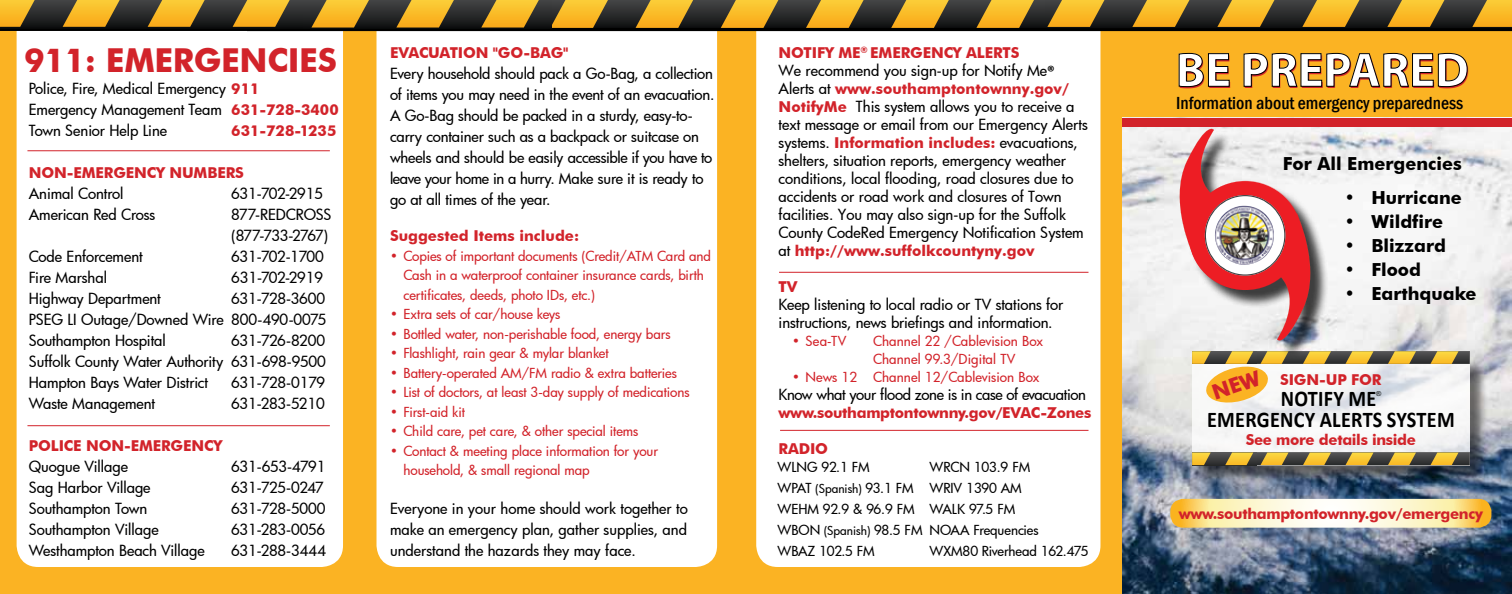
<style>
.page{position:relative;width:1512px;height:594px;background:#fbb323}
.page>*{position:absolute;margin:0;border:0;box-sizing:border-box;transform-origin:0 0}
.t1{font:700 48.45px "Myriad Pro";color:#fff}
.t2{font:700 33px "Futura BT";letter-spacing:-.01em;color:#d2232a}
.t3{font:700 22.5px "Calibri";letter-spacing:.015em;color:#000;scale:.9 1}
.t4{font:700 18px "Futura BT";color:#000}
.t5{font:500 condensed 18px "Franklin Gothic";color:#000}
.t6{font:500 15px/21px "Futura";letter-spacing:-.005em;color:#000}
.t7{font:700 15px "Futura BT";letter-spacing:-.01em;color:#d2232a}
.t8{font:500 15px/21px "Futura";letter-spacing:-.025em;color:#000}
.t9{font:500 15px "Futura";letter-spacing:-.03em;color:#000}
.t10{font:500 13.5px/19.5px "Futura";letter-spacing:-.005em;color:#d2232a}
.t11{font:500 13.5px/21px "Futura";letter-spacing:-.005em;color:#000}
.t12{font:condensed 7.05px "Gill Sans";color:#000}
.s1{font-family:"Futura BT";font-weight:700;color:#d2232a}
.s2{font-family:"Calibri";font-weight:700}
.s3{font-family:"Futura";font-weight:500;color:#000}
.s4{font-size:12px}
.s5{color:#d2232a}
</style>
<div class="page">
<img style="left:1123px;top:126px;width:389px;height:468px">
<div style="left:1123px;top:118px;width:389px;height:8px;background:#d2232a"></div>
<div style="left:1195px;top:360px;width:293px;height:124px;background:#000;opacity:.75"></div>
<svg style="left:1192px;top:405px;width:278px;height:48px;background:#f1f1f1"></svg>
<div style="left:756px;top:0;width:344px;height:567px;background:#fff;border-radius:22px"></div>
<div style="left:377px;top:0;width:340px;height:567px;background:#fff;border-radius:22px"></div>
<div style="left:17px;top:0;width:326px;height:567px;background:#fff;border-radius:22px"></div>
<svg style="left:771px;top:31px;width:327px;height:536px"></svg>
<hr style="left:302px;top:28px;width:1210px;height:3px;background:#000">
<div style="left:248px;top:0;width:304px;height:28px;background:linear-gradient(to bottom,#444546,#111313)"></div>
<svg style="left:481px;top:0;width:1031px;height:28px"></svg>
<svg style="left:396px;top:0;width:58px;height:28px;background:#bf9228"></svg>
<svg style="left:311px;top:0;width:58px;height:28px"></svg>
<svg style="left:0;top:0;width:302px;height:31px;background:#816625"></svg>
<svg style="left:1171px;top:500px;width:320px;height:27px;background:#fbedbb"></svg>
<div style="left:1170px;top:499px;width:321px;height:29px;border:2px solid #fff;border-radius:12px"></div>
<svg style="left:1192px;top:453px;width:278px;height:12px"></svg>
<div style="left:1182px;top:131px;width:147px;height:228px;background:#000;opacity:.75"></div>
<svg style="left:1180px;top:126px;width:139px;height:215px;background:#da9ea0"></svg>
<img style="left:1214px;top:206px;width:61px;height:59px">
<svg style="left:1178px;top:53px;width:52px;height:34px"></svg>
<svg style="left:1243px;top:53px;width:225px;height:34px"></svg>
<hr style="left:779px;top:272px;width:310px;height:1px;background:#d2232a">
<hr style="left:780px;top:430px;width:309px;height:1px;background:#d2232a">
<hr style="left:27px;top:151px;width:303px;height:1px;background:#d2232a">
<hr style="left:27px;top:425px;width:303px;height:1px;background:#d2232a">
<svg style="left:1192px;top:351px;width:278px;height:54px;background:#ded0b0"></svg>
<h2 class="t2" style="left:24px;top:40px;width:313px">911: EMERGENCI ES</h2>
<p class="t6" style="left:29px;top:78px;width:311px">Police, Fire, Medical Emergency <span class="s1">911<br></span>Emergency Management Team <span class="s1">631-728-3400<br></span>Town Senior Help Line</p>
<p class="t7" style="left:231px;top:121px;width:107px">631-728-1235</p>
<p class="t7" style="left:29px;top:163px;width:217px">Non-Emergency Numbers</p>
<p class="t6" style="left:29px;top:183px;width:96px">Animal Control</p>
<p class="t6" style="left:231px;top:183px;width:93px">631-702-2915</p>
<p class="t6" style="left:29px;top:204px;width:128px">American Red Cross</p>
<p class="t8" style="left:231px;top:204px;width:102px">877-REDCROSS (877-733-2767)</p>
<p class="t6" style="left:29px;top:246px;width:115px">Code Enforcement</p>
<p class="t6" style="left:231px;top:246px;width:94px">631-702-1700</p>
<p class="t6" style="left:29px;top:267px;width:80px">Fire Marshal</p>
<p class="t6" style="left:231px;top:267px;width:93px">631-702-2919</p>
<p class="t6" style="left:29px;top:288px;width:134px">Highway Department</p>
<p class="t6" style="left:29px;top:288px;width:299px;text-align:justify;text-indent:202px">631-728-3600<br>PSEG LI Outage/Downed Wire 800-490-0075<br>Southampton Hospital</p>
<p class="t6" style="left:29px;top:330px;width:299px;text-align:justify;text-indent:202px">631-726-8200<br>Suffolk County Water Authority 631-698-9500<br>Hampton Bays Water District</p>
<p class="t6" style="left:231px;top:372px;width:95px">631-728-0179</p>
<p class="t6" style="left:29px;top:393px;width:128px">Waste Management</p>
<p class="t6" style="left:231px;top:393px;width:95px">631-283-5210</p>
<p class="t7" style="left:29px;top:436px;width:113px">Police non-eme</p>
<p class="t7" style="left:161px;top:436px;width:63px">rgency</p>
<p class="t6" style="left:29px;top:456px;width:101px">Quogue Village</p>
<p class="t9" style="left:231px;top:456px;width:96px">631-653-4791</p>
<p class="t6" style="left:29px;top:477px;width:123px">Sag Harbor Village</p>
<p class="t8" style="left:231px;top:477px;width:94px">631-725-0247</p>
<p class="t6" style="left:29px;top:498px;width:120px">Southampton Town</p>
<p class="t6" style="left:231px;top:498px;width:96px">631-728-5000</p>
<p class="t6" style="left:29px;top:519px;width:131px">Southampton Village</p>
<p class="t6" style="left:231px;top:519px;width:95px">631-283-0056</p>
<p class="t6" style="left:29px;top:540px;width:177px">Westhampton Beach Village</p>
<p class="t6" style="left:231px;top:540px;width:96px">631-288-3444</p>
<p class="t7" style="left:390px;top:44px;width:180px">Evacuation "Go-Bag"</p>
<p class="t6" style="left:390px;top:63px;width:326px">Every household should pack a Go-Bag, a collection of items you may need in the event of an evacuation.<br>A Go-Bag should be packed in a sturdy, easy-to&shy;carry container such as a backpack or suitcase on wheels and should be easily accessible if you have to leave your home in a hurry. Make sure it is ready to go at all times of the year.</p>
<p class="t7" style="left:390px;top:227px;width:191px">Suggested Items include:</p>
<p class="t10" style="left:404px;top:246px;width:309px;text-indent:-14px">• Copies of important documents (Credit/ATM Card and<br>Cash in a waterproof container insurance cards, birth certificates, deeds, photo IDs, etc.)</p>
<p class="t10" style="left:390px;top:304px;width:172px">• Extra sets of car/house keys</p>
<p class="t10" style="left:390px;top:324px;width:282px">• Bottled water, non-perishable food, energy bars</p>
<p class="t10" style="left:390px;top:343px;width:220px">• Flashlight, rain gear &amp; mylar blanket</p>
<p class="t10" style="left:390px;top:363px;width:288px">• Battery-operated AM/FM radio &amp; extra batteries</p>
<p class="t10" style="left:390px;top:382px;width:301px">• List of doctors, at least 3-day supply of medications</p>
<p class="t10" style="left:390px;top:402px;width:77px">• First-aid kit</p>
<p class="t10" style="left:390px;top:421px;width:250px">• Child care, pet care, &amp; other special items</p>
<p class="t10" style="left:404px;top:441px;width:256px;text-indent:-14px">• Contact &amp; meeting place information for your household, &amp; small regional map</p>
<p class="t6" style="left:390px;top:498px;width:299px;text-align:justify">Everyone in your home should work together to make an emergency plan, gather supplies, and understand the hazards they may face.</p>
<p class="t7" style="left:779px;top:44px;width:11px">NOTIFY</p>
<p class="t7" style="left:838px;top:44px;width:165px">ME<sup>®</sup> EMERGENCY ALERTS</p>
<p class="t6" style="left:779px;top:60px;width:278px">We recommend you sign-up for Notify Me<span class="s2">®</span></p>
<p class="t7" style="left:779px;top:80px;width:292px"><span class="s3">Alerts at</span> www.southamptontownny.gov/</p>
<p class="t6" style="left:779px;top:97px;width:311px;line-height:18px"><span class="s1">NotifyMe</span> This system allows you to receive a text message or email from our Emergency Alerts systems. <span class="s1">I nformation includes:</span> evacuations, shelters, situation reports, emergency weather conditions, local flooding, road closures due to accidents or road work and closures of Town facilities. You may also sign-up for the Suffolk County CodeRed Emergency Notification System</p>
<p class="t7" style="left:779px;top:242px;width:258px"><span class="s3">at</span> http://www.suffolkcountyny.gov</p>
<p class="t7" style="left:779px;top:278px;width:11px">TV</p>
<p class="t6" style="left:779px;top:295px;width:286px;line-height:18px">Keep listening to local radio or TV stations for instructions, news briefings and information.</p>
<p class="t10" style="left:792px;top:331px;width:56px">• Sea-TV</p>
<p class="t10" style="left:873px;top:332px;width:172px;line-height:18px">Channel 22 /Cablevision Box<br>Channel 99.3/Digital TV</p>
<p class="t10" style="left:792px;top:367px;width:249px">• News 12 Channel 12/Cablevision Box</p>
<p class="t8" style="left:779px;top:384px;width:309px">Know what your flood zone is in case of evacuation</p>
<p class="t7" style="left:779px;top:404px;width:314px">www.southamptontownny.gov/EVAC-Zones</p>
<p class="t7" style="left:779px;top:440px;width:51px">Radio</p>
<p class="t11" style="left:778px;top:457px;width:146px">WLNG 92.1 FM<br>WPAT <span class="s4">(Spanish)</span> 93.1 FM<br>WEHM 92.9 &amp; 96.9 FM<br>WBON <span class="s4">(Spanish)</span> 98.5 FM<br>WBAZ 102.5 FM</p>
<p class="t11" style="left:930px;top:456px;width:161px">WRCN 103.9 FM<br>WRIV 1390 AM<br>WALK 97.5 FM<br>NOAA Frequencies<br>WXM80 Riverhead 162.475</p>
<h1 class="t1" style="left:1176px;top:38px;width:294px">BE <span class="s5">PREP</span>ARED</h1>
<p class="t5" style="left:1176px;top:91px;width:288px">Information about emergency preparedness</p>
<p class="t4" style="left:1283px;top:153px;width:181px">For All Emergencies</p>
<p class="t4" style="left:1344px;top:186px;width:119px">• Hurricane</p>
<p class="t4" style="left:1344px;top:210px;width:100px">• Wildfire</p>
<p class="t4" style="left:1344px;top:234px;width:103px">• Blizzard</p>
<p class="t4" style="left:1344px;top:258px;width:78px">• Flood</p>
<p class="t4" style="left:1344px;top:282px;width:134px">• Earthquake</p>
<p class="t7" style="left:1280px;top:371px;width:103px">sign-up for</p>
<h3 class="t3" style="left:1281px;top:385px;width:108px">NOTIFY ME</h3>
<p class="t12" style="left:1376px;top:390px;width:7px">®</p>
<h3 class="t3" style="left:1207px;top:406px;width:225px">EMERGENCY ALERTS SYSTEM</h3>
<p class="t7" style="left:1246px;top:431px;width:172px">See more details inside</p>
<p class="t7" style="left:1179px;top:505px;width:306px">www.southamptontownny.gov/emergency</p>
</div>
